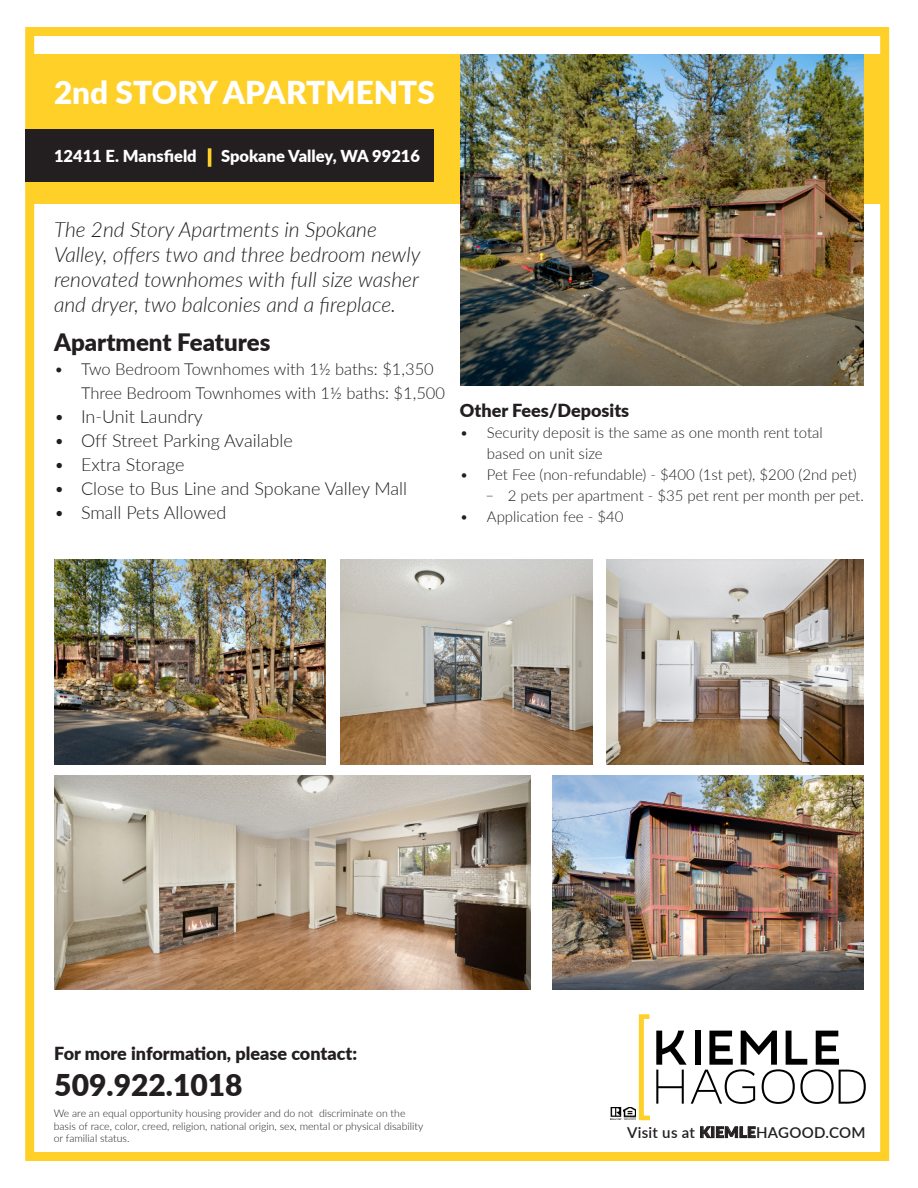
<style>
.page{position:relative;width:918px;height:1188px;background:#fff}
.page>*{position:absolute;margin:0;border:0;box-sizing:border-box;transform-origin:0 0}
.t1{font:900 31.5px "Lato";color:#fff}
.t2{font:900 30px "Lato";color:#231f20}
.t3{font:900 24px "Lato";color:#231f20}
.t4{font:italic 300 21px/25.2px "Lato";color:#231f20}
.t5{font:300 18px "Lato";color:#231f20}
.t6{font:900 18px "Lato";color:#231f20}
.t7{font:300 16.5px/24px "Lato";color:#231f20}
.t8{font:900 16.5px "Lato";color:#fff}
.t9{font:300 15px/21px "Lato";color:#231f20}
.t10{font:600 15px "Lato";letter-spacing:.02em;color:#231f20}
.t11{font:300 10.5px/12.6px "Lato";color:#231f20}
.s1{font-weight:300;color:#fed028}
.s2{font-weight:900}
</style>
<div class="page">
<div style="left:25px;top:27px;width:864px;height:1134px;border:9px solid #fed028"></div>
<div style="left:29px;top:54px;width:855px;height:149px;background:#fed028"></div>
<img style="left:54px;top:559px;width:272px;height:205px">
<img style="left:461px;top:54px;width:403px;height:331px">
<div style="left:25px;top:130px;width:409px;height:52px;background:#231f20"></div>
<svg style="left:656px;top:1031px;width:210px;height:73px"></svg>
<img style="left:340px;top:559px;width:252px;height:205px">
<img style="left:54px;top:776px;width:477px;height:214px">
<img style="left:607px;top:559px;width:257px;height:205px">
<img style="left:553px;top:776px;width:311px;height:214px">
<svg style="left:611px;top:1014px;width:39px;height:106px"></svg>
<p class="t1" style="left:54px;top:69px;width:382px">2nd STORY APARTMENTS</p>
<p class="t8" style="left:54px;top:144px;width:368px">12411 E. Mansfield <span class="s1">̵</span> Spokane Valley, WA 99216</p>
<p class="t4" style="left:54px;top:216px;width:368px">The 2nd Story Apartments in Spokane Valley, offers two and three bedroom newly renovated townhomes with full size washer and dryer, two balconies and a fireplace.</p>
<p class="t3" style="left:54px;top:324px;width:218px">Apartment Features</p>
<p class="t7" style="left:81px;top:356px;width:366px;text-indent:-27px">• Two Bedroom Townhomes with 1½ baths: $1,350<br>Three Bedroom Townhomes with 1½ baths: $1,500</p>
<p class="t5" style="left:54px;top:404px;width:150px">• In-Unit Laundry</p>
<p class="t5" style="left:54px;top:428px;width:240px">• Off Street Parking Available</p>
<p class="t5" style="left:54px;top:452px;width:132px">• Extra Storage</p>
<p class="t5" style="left:54px;top:476px;width:355px">• Close to Bus Line and Spokane Valley Mall</p>
<p class="t5" style="left:54px;top:500px;width:174px">• Small Pets Allowed</p>
<p class="t6" style="left:460px;top:397px;width:171px">Other Fees/Deposits</p>
<p class="t9" style="left:487px;top:421px;width:337px;text-indent:-27px">• Security deposit is the same as one month rent total based on unit size</p>
<p class="t9" style="left:460px;top:463px;width:398px">• Pet Fee (non-refundable) - $400 (1st pet), $200 (2nd pet)</p>
<p class="t9" style="left:485px;top:484px;width:380px">҄ 2 pets per apartment - $35 pet rent per month per pet.</p>
<p class="t9" style="left:460px;top:505px;width:165px">• Application fee - $40</p>
<p class="t6" style="left:54px;top:1040px;width:304px">For more information, please contact:</p>
<p class="t2" style="left:54px;top:1062px;width:190px">509.922.1018</p>
<p class="t11" style="left:54px;top:1107px;width:371px">We are an equal opportunity housing provider and do not discriminate on the basis of race, color, creed, religion, national origin, sex, mental or physical disability or familial status.</p>
<p class="t10" style="left:627px;top:1121px;width:240px">Visit us at <span class="s2">KIEMLE</span>HAGOOD.COM</p>
</div>
